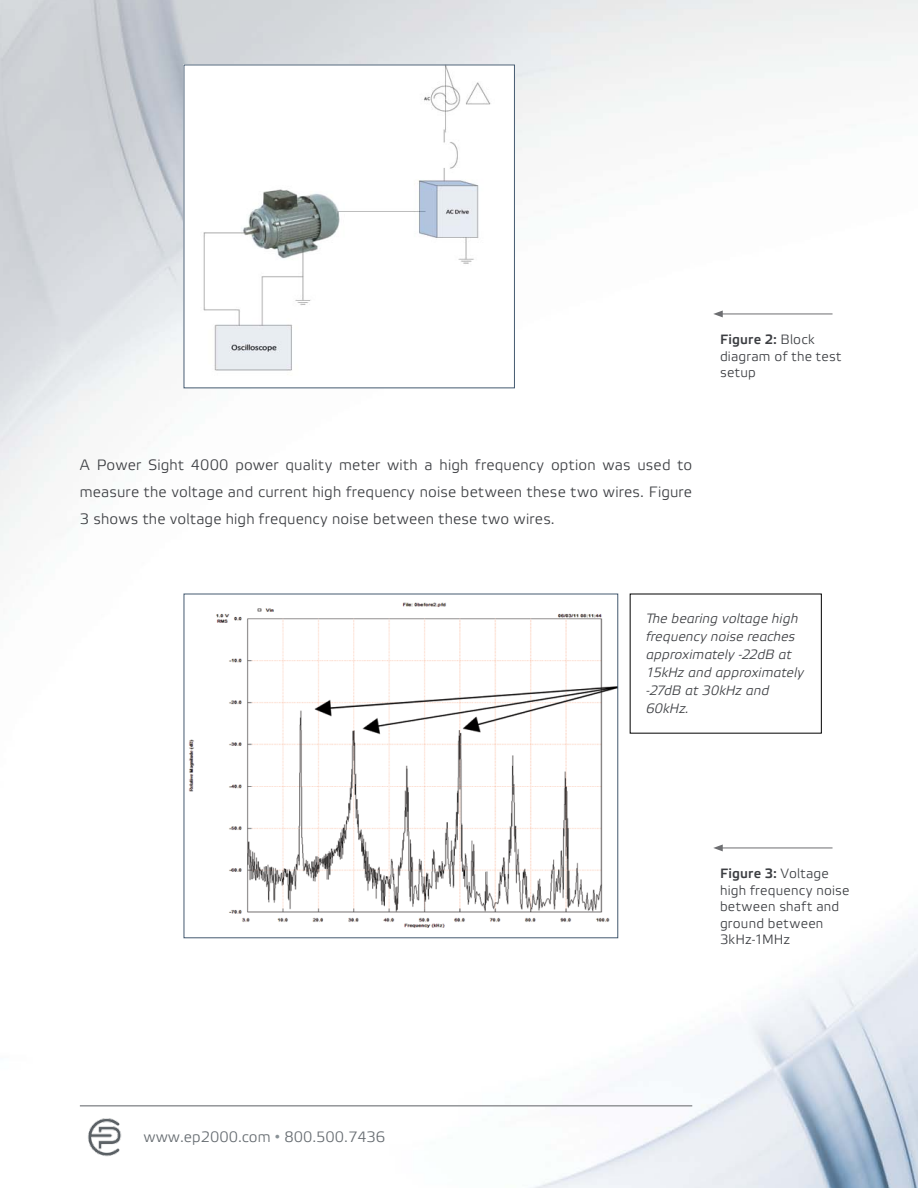
<style>
.page{position:relative;width:918px;height:1188px;background:#fff}
.page>*{position:absolute;margin:0;border:0;box-sizing:border-box;transform-origin:0 0}
.t1{font:15px/27px "Elektra Light Pro";letter-spacing:.01em;color:#3c3e42;text-align:justify}
.t2{font:15px "Elektra Light Pro";color:#666c71}
.t3{font:13.5px/16.5px "Elektra Light Pro";letter-spacing:.015em;color:#3c3e42}
.t4{font:italic 13.5px/18px "Elektra Light Pro";letter-spacing:.01em;color:#3c3e42}
.s1{font-weight:700}
.s2{font-family:"Arial";color:#8a9297}
</style>
<div class="page">
<img style="left:0;top:0;width:918px;height:1188px">
<hr style="left:80px;top:1105px;width:612px;height:2px;background:#939598">
<img style="left:81px;top:1117px;width:44px;height:41px">
<hr style="left:720px;top:314px;width:113px;height:1px;background:#6d6e71">
<svg style="left:713px;top:310px;width:10px;height:7px"></svg>
<hr style="left:720px;top:848px;width:113px;height:1px;background:#6d6e71">
<svg style="left:713px;top:844px;width:10px;height:7px"></svg>
<img style="left:186px;top:67px;width:327px;height:319px">
<img style="left:186px;top:596px;width:430px;height:340px">
<div style="left:184px;top:594px;width:434px;height:344px;border:1px solid #445a70"></div>
<p class="t3" style="left:720px;top:332px;width:123px"><span class="s1">Figure 2:</span> Block diagram of the test setup</p>
<p class="t1" style="left:80px;top:452px;width:614px">A Power Sight 4000 power quality meter with a high frequency option was used to measure the voltage and current high frequency noise between these two wires. Figure 3 shows the voltage high frequency noise between these two wires.</p>
<p class="t4" style="left:646px;top:610px;width:159px">The bearing voltage high frequency noise reaches approximately -22dB at<br>15kHz and approximately -27dB at 30kHz and<br>60kHz.</p>
<p class="t2" style="left:144px;top:1129px;width:243px">www.ep2000.com <span class="s2">•</span> 800.500.7436</p>
<p class="t3" style="left:720px;top:866px;width:131px"><span class="s1">Figure 3:</span> Voltage high frequency noise between shaft and ground between<br>3kHz-1MHz</p>
</div>
